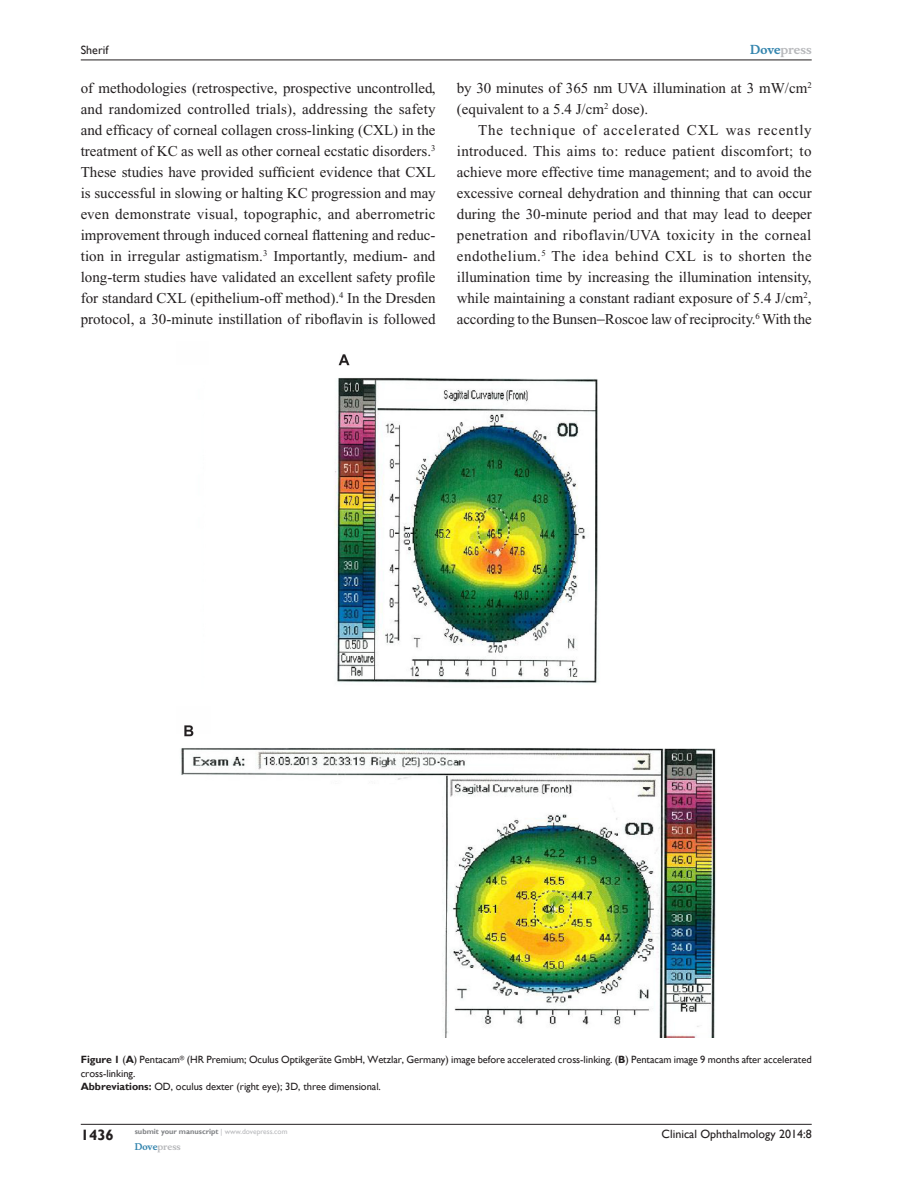
<style>
.page{position:relative;width:918px;height:1188px;background:#fff}
.page>*{position:absolute;margin:0;border:0;box-sizing:border-box;transform-origin:0 0}
.Tx{font:15px/21px "Times New Roman";color:#231f20;text-align:justify}
.RunFolio-V{font:700 15px "Gill Sans";color:#231f20}
.RunF-V{font:12px "Gill Sans";color:#231f20}
.RunH-Brand-V{font:700 12px "Musee";color:#b8b9bc}
.RunH-V{font:12px "Gill Sans";color:#231f20}
.FC{font:10.5px/13.5px "Gill Sans";letter-spacing:-.005em;color:#231f20}
.RunF-Brand-V{font:700 9px "Musee";color:#b8b9bc}
.RunF-SubmityourMS-V{font:700 7.5px "Gill Sans";color:#808285}
.s1{color:#3485ae}
.s2{font-weight:700}
.s3{font-weight:400;color:#b8b9bc}
</style>
<div class="page">
<hr style="left:81px;top:1124px;width:731px;height:1px;background:#231f20">
<hr style="left:81px;top:60px;width:731px;height:1px;background:#231f20">
<img style="left:181px;top:354px;width:535px;height:684px">
<p class="RunH-Brand-V" style="left:750px;top:43px;width:63px"><span class="s1">Dove</span>press</p>
<p class="RunH-V" style="left:81px;top:43px;width:29px">Sherif</p>
<p class="Tx" style="left:81px;top:77px;width:356px">of methodologies (retrospective, prospective uncontrolled, and randomized controlled trials), addressing the safety and efficacy of corneal collagen cross-linking (CXL) in the treatment of KC as well as other corneal ecstatic disorders.<sup>3<br></sup>These studies have provided sufficient evidence that CXL is successful in slowing or halting KC progression and may even demonstrate visual, topographic, and aberrometric improvement through induced corneal flattening and reduc&shy;tion in irregular astigmatism.<sup>3</sup> Importantly, medium- and long-term studies have validated an excellent safety profile for standard CXL (epithelium-off method).<sup>4</sup> In the Dresden protocol, a 30-minute instillation of riboflavin is followed</p>
<p class="Tx" style="left:457px;top:77px;width:356px">by 30 minutes of 365 nm UVA illumination at 3 mW/cm<sup>2 </sup>(equivalent to a 5.4 J/cm<sup>2</sup> dose).</p>
<p class="Tx" style="left:457px;top:119px;width:357px;text-indent:21px">The technique of accelerated CXL was recently introduced. This aims to: reduce patient discomfort; to achieve more effective time management; and to avoid the excessive corneal dehydration and thinning that can occur during the 30-minute period and that may lead to deeper penetration and riboflavin/UVA toxicity in the corneal endothelium.<sup>5</sup> The idea behind CXL is to shorten the illumination time by increasing the illumination intensity, while maintaining a constant radiant exposure of 5.4 J/cm<sup>2</sup>, according to the Bunsen−Roscoe law of reciprocity.<sup>6</sup> With the</p>
<p class="FC" style="left:81px;top:1053px;width:732px"><span class="s2">Figure 1</span> (<span class="s2">A</span>) Pentacam<sup>®</sup> (HR Premium; Oculus Optikgeräte GmbH, Wetzlar, Germany) image before accelerated cross-linking. (<span class="s2">B</span>) Pentacam image 9 months after accelerated cross-linking.</p>
<p class="FC" style="left:81px;top:1080px;width:302px"><span class="s2">Abbreviations:</span> OD, oculus dexter (right eye); 3D, three dimensional.</p>
<p class="RunFolio-V" style="left:81px;top:1126px;width:35px">1436</p>
<p class="RunF-SubmityourMS-V" style="left:135px;top:1127px;width:154px">submit your manuscript <span class="s3">| www.dovepress.com</span></p>
<p class="RunF-Brand-V" style="left:135px;top:1141px;width:48px"><span class="s1">Dove</span>press</p>
<p class="RunF-V" style="left:662px;top:1127px;width:152px">Clinical Ophthalmology 2014:8</p>
</div>
